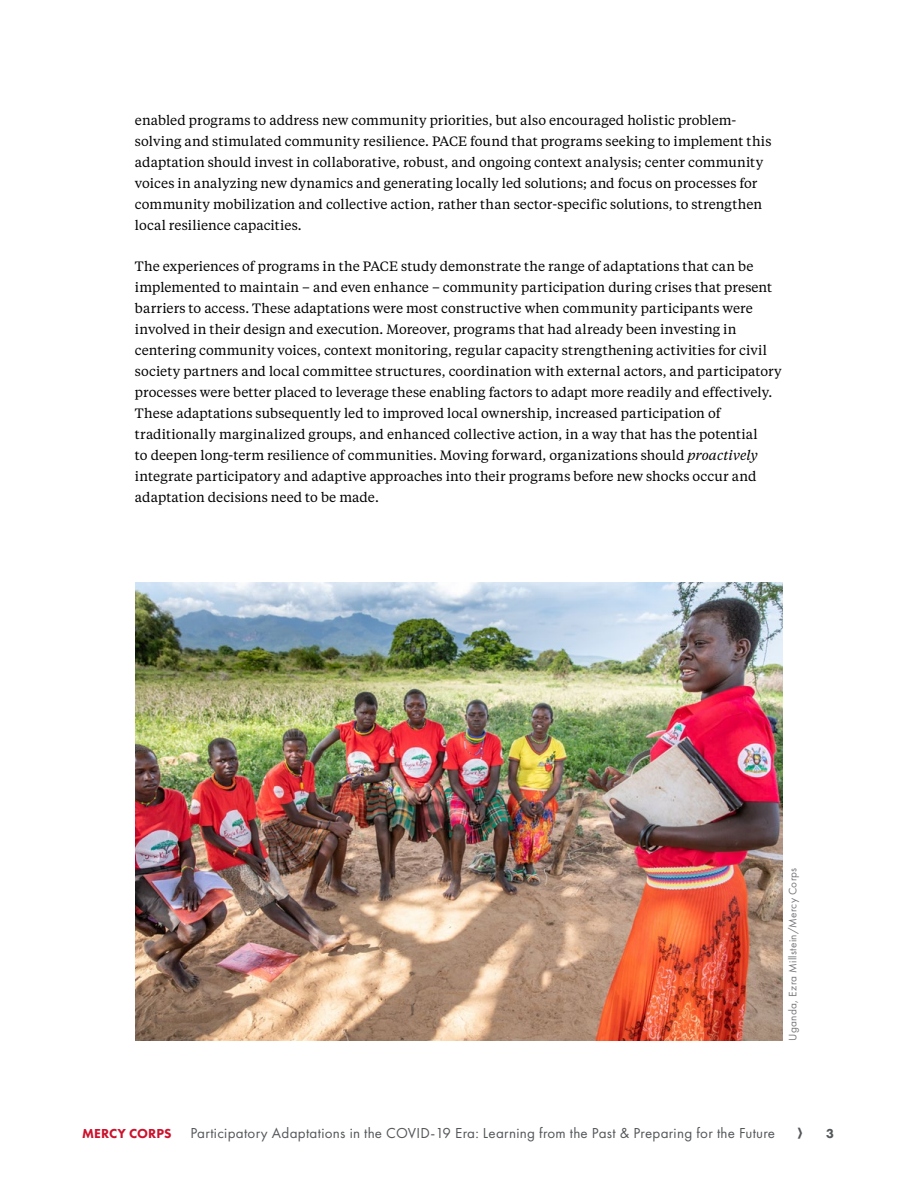
<style>
.page{position:relative;width:918px;height:1188px;background:#fff}
.page>*{position:absolute;margin:0;border:0;box-sizing:border-box;transform-origin:0 0}
.t1{font:15px "Futura PT";letter-spacing:.02em;color:#54575a}
.body{font:13.5px/21px "Tiempos Text";letter-spacing:.005em;color:#000}
.t2{font:800 13.5px "Futura PT";color:#cd122d}
.t3{font:800 13.5px "Futura PT";color:#54575a}
.photo_credit{font:11.25px "Futura PT";letter-spacing:.03em;color:#77787b}
.s1{font-style:italic}
</style>
<div class="page">
<img style="left:135px;top:582px;width:648px;height:458px">
<p class="body" style="left:135px;top:109px;width:638px">enabled programs to address new community priorities, but also encouraged holistic problem&shy;solving and stimulated community resilience. PACE found that programs seeking to implement this adaptation should invest in collaborative, robust, and ongoing context analysis; center community voices in analyzing new dynamics and generating locally led solutions; and focus on processes for community mobilization and collective action, rather than sector-specific solutions, to strengthen local resilience capacities.</p>
<p class="body" style="left:135px;top:255px;width:648px">The experiences of programs in the PACE study demonstrate the range of adaptations that can be implemented to maintain – and even enhance – community participation during crises that present barriers to access. These adaptations were most constructive when community participants were involved in their design and execution. Moreover, programs that had already been investing in centering community voices, context monitoring, regular capacity strengthening activities for civil society partners and local committee structures, coordination with external actors, and participatory processes were better placed to leverage these enabling factors to adapt more readily and effectively.<br>These adaptations subsequently led to improved local ownership, increased participation of traditionally marginalized groups, and enhanced collective action, in a way that has the potential<br>to deepen long-term resilience of communities. Moving forward, organizations should <span class="s1">proactively </span>integrate participatory and adaptive approaches into their programs before new shocks occur and adaptation decisions need to be made.</p>
<p class="photo_credit" style="left:786px;top:1041px;width:175px;rotate:-90deg">Uganda, Ezra Millstein/Mercy Corps</p>
<p class="t2" style="left:82px;top:1125px;width:91px">MERCY CORPS</p>
<p class="t1" style="left:190px;top:1124px;width:586px">Participatory Adaptations in the COVID-19 Era: Learning from the Past &amp; Preparing for the Future</p>
<p class="t3" style="left:826px;top:1125px;width:10px">3</p>
</div>
